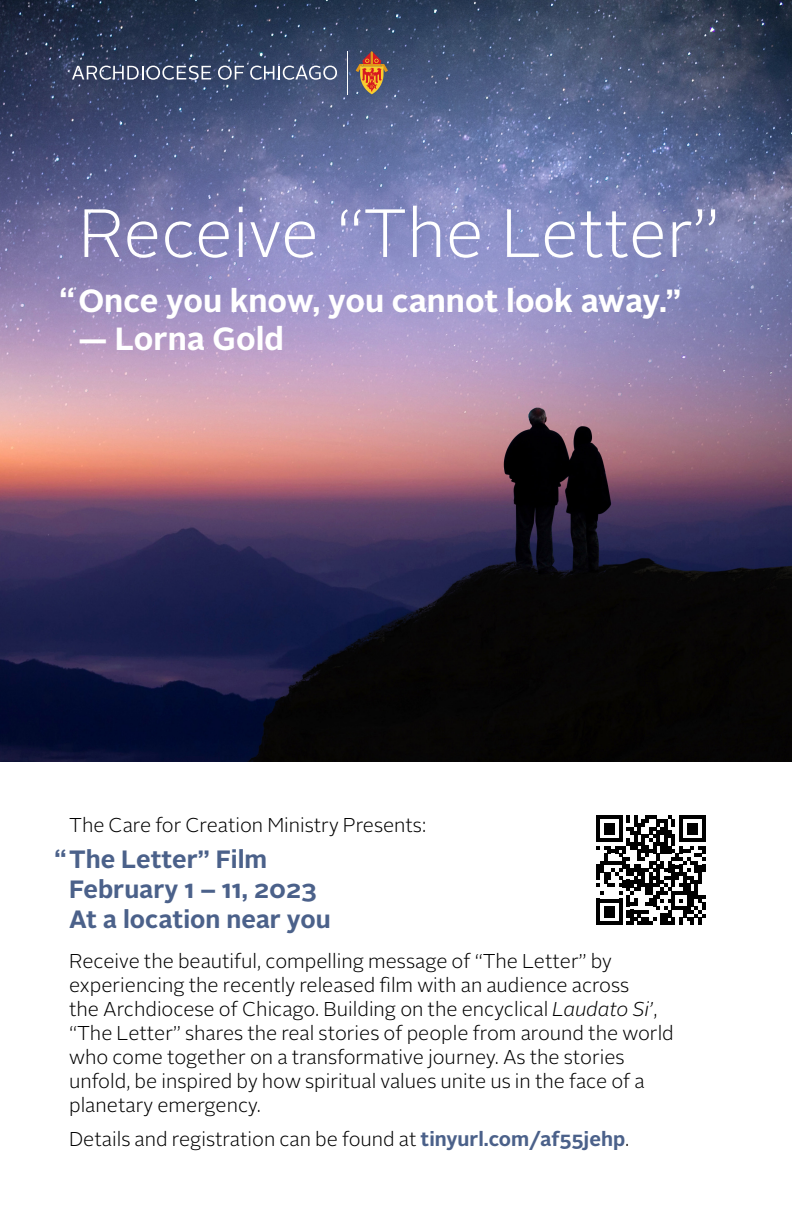
<style>
.page{position:relative;width:792px;height:1224px;background:#fff}
.page>*{position:absolute;margin:0;border:0;box-sizing:border-box;transform-origin:0 0}
.t1{font:300 68px "Alright Sans";color:#fff}
.t2{font:700 32px "Alright Sans";color:#fff}
.t3{font:700 25px/30px "Alright Sans";color:#4b618a}
.t4{font:300 20px/24px "Alright Sans";color:#000}
.s1{font-style:italic}
.s2{font-weight:700;color:#4b618a}
</style>
<div class="page">
<img style="left:0;top:0;width:792px;height:762px">
<hr style="left:347px;top:51px;width:1px;height:43px;background:#fff">
<svg style="left:72px;top:66px;width:139px;height:14px"></svg>
<svg style="left:218px;top:66px;width:26px;height:14px"></svg>
<svg style="left:250px;top:66px;width:87px;height:14px"></svg>
<svg style="left:356px;top:51px;width:32px;height:43px"></svg>
<svg style="left:596px;top:816px;width:110px;height:109px"></svg>
<h1 class="t1" style="left:78px;top:187px;width:643px">Receive “The Letter”</h1>
<h2 class="t2" style="left:78px;top:278px;width:604px">Once you know, you cannot look away.”</h2>
<h2 class="t2" style="left:78px;top:316px;width:207px">— Lorna Gold</h2>
<h2 class="t2" style="left:59px;top:276px;width:17px">“</h2>
<p class="t4" style="left:69px;top:813px;width:359px">The Care for Creation Ministry Presents:</p>
<p class="t3" style="left:69px;top:844px;width:263px;text-indent:-15px">“The Letter” Film<br>February 1 – 11, 2023<br>At a location near you</p>
<p class="t4" style="left:69px;top:949px;width:606px">Receive the beautiful, compelling message of “The Letter” by experiencing the recently released film with an audience across<br>the Archdiocese of Chicago. Building on the encyclical <span class="s1">Laudato Si’</span>, “The Letter” shares the real stories of people from around the world who come together on a transformative journey. As the stories unfold, be inspired by how spiritual values unite us in the face of a planetary emergency.</p>
<p class="t4" style="left:69px;top:1127px;width:562px">Details and registration can be found at <span class="s2">tinyurl.com/af55jehp</span>.</p>
</div>
